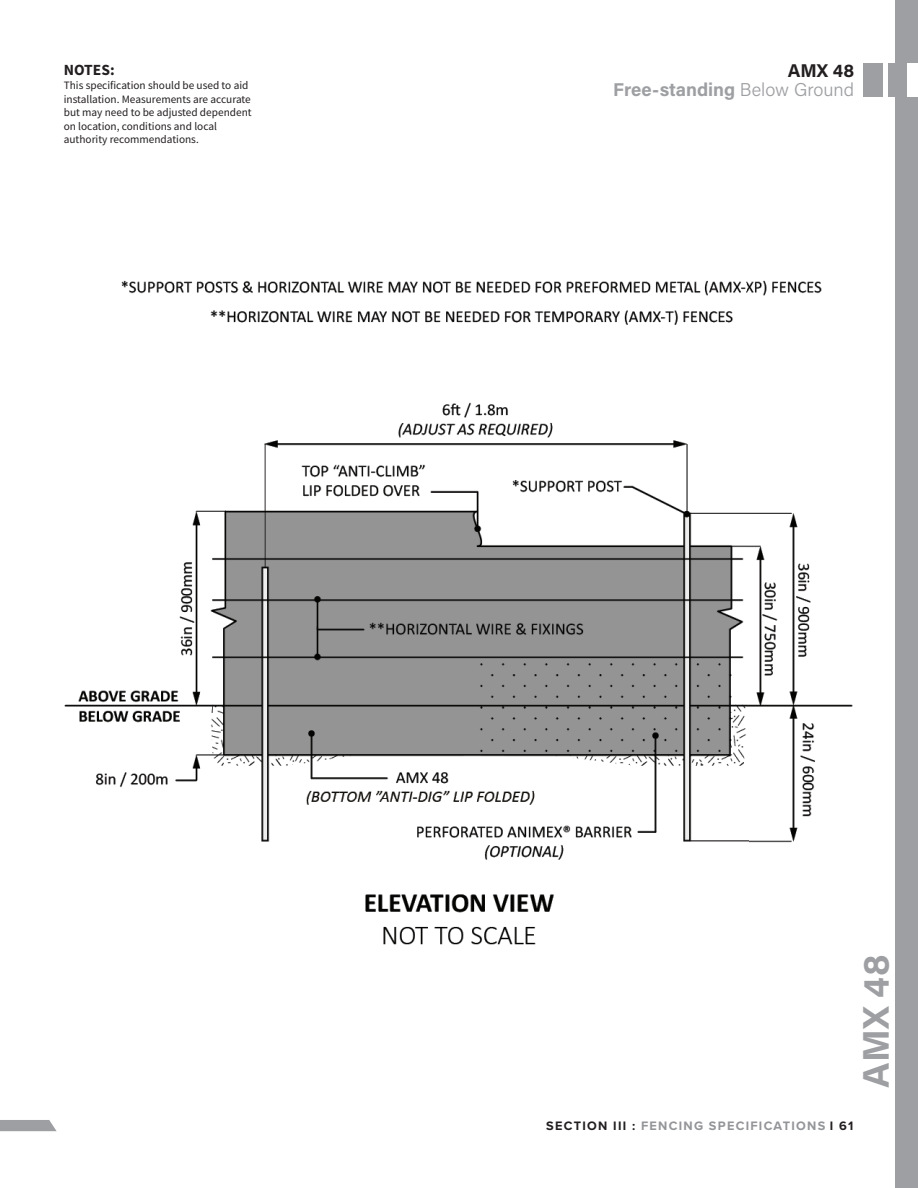
<style>
.page{position:relative;width:918px;height:1188px;background:#fff}
.page>*{position:absolute;margin:0;border:0;box-sizing:border-box;transform-origin:0 0}
.t1{font:700 37.05px "Acumin Pro";color:#9d9fa2}
.t2{font:700 18.45px/18.5px "Acumin Pro";color:#9d9fa2;text-align:right}
.t3{font:700 15.45px "Source Sans Pro";color:#231f20}
.t4{font:700 12.75px "Proxima Nova";letter-spacing:.1em;color:#939598}
.t5{font:11.25px/13.5px "Source Sans Pro";color:#231f20}
.s1{color:#231f20}
.s2{font-weight:300}
</style>
<div class="page">
<div style="left:896px;top:0;width:22px;height:1188px;background:#9d9fa2"></div>
<svg style="left:0;top:1120px;width:57px;height:11px"></svg>
<div style="left:888px;top:64px;width:20px;height:33px;background:#9d9fa2"></div>
<div style="left:908px;top:64px;width:10px;height:33px;background:#fff"></div>
<div style="left:864px;top:64px;width:19px;height:33px;background:#9d9fa2"></div>
<img style="left:64px;top:280px;width:683px;height:519px">
<img style="left:747px;top:280px;width:106px;height:563px">
<img style="left:261px;top:799px;width:487px;height:146px">
<h3 class="t3" style="left:64px;top:60px;width:52px">NOTES:</h3>
<p class="t5" style="left:64px;top:78px;width:189px">This specification should be used to aid installation. Measurements are accurate but may need to be adjusted dependent on location, conditions and local authority recommendations.</p>
<h2 class="t2" style="left:613px;top:61px;width:242px"><span class="s1">AMX 48<br></span>Free-standing <span class="s2">Below Ground</span></h2>
<h1 class="t1" style="left:850px;top:1088px;width:134px;rotate:-90deg">AMX 48</h1>
<p class="t4" style="left:546px;top:1116px;width:309px"><span class="s1">SECTION III :</span> FENCING SPECIFICATIONS <span class="s1">I 61</span></p>
</div>
